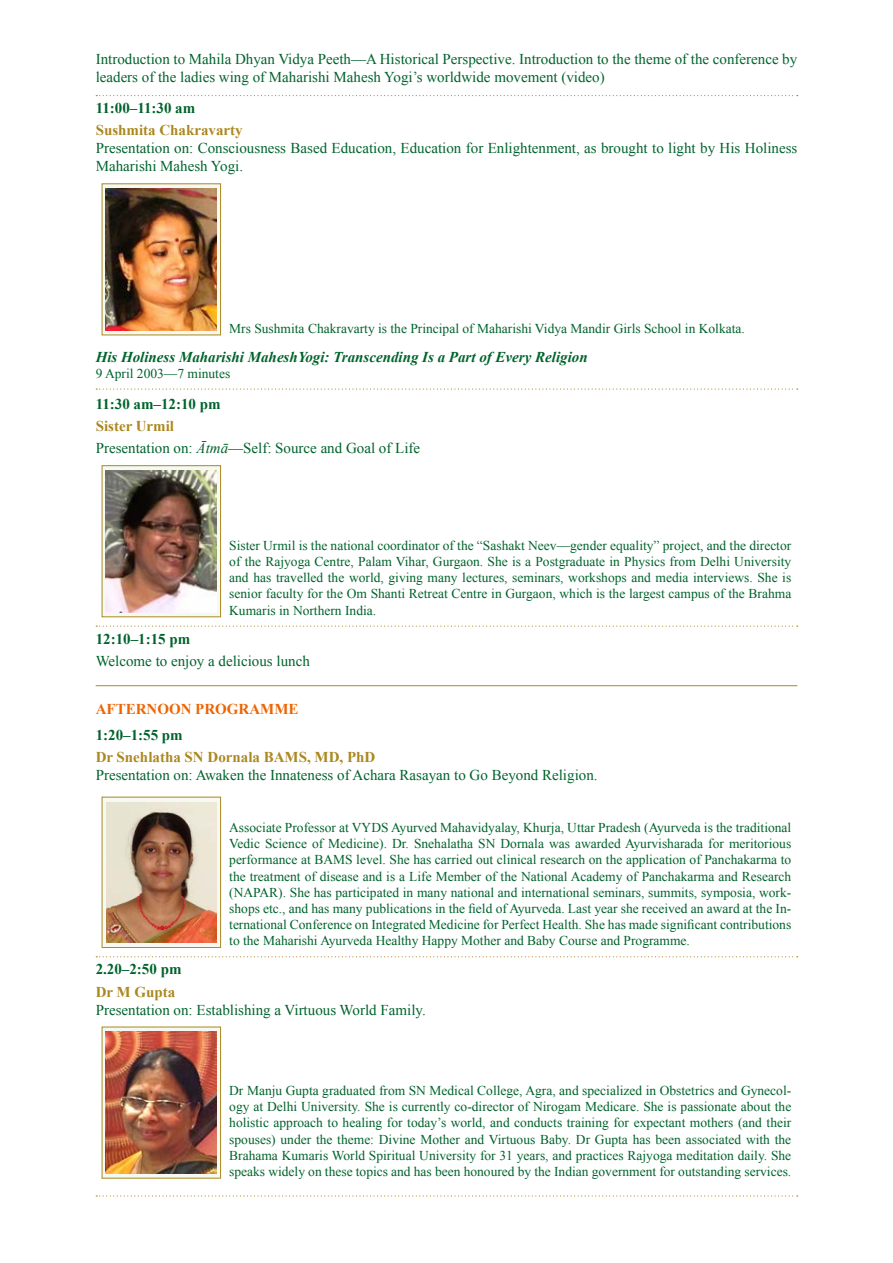
<style>
.page{position:relative;width:893px;height:1263px;background:#fff}
.page>*{position:absolute;margin:0;border:0;box-sizing:border-box;transform-origin:0 0}
.t1{font:15px/18px "Times New Roman";color:#00632c}
.t2{font:italic 700 15px "Times New Roman";color:#00632c}
.t3{font:700 15px "Times New Roman";color:#00632c}
.t4{font:700 15px "Times New Roman";color:#ab8820}
.t5{font:700 15px "Times New Roman";color:#ec6502}
.t6{font:13.5px/16.2px "Times New Roman";color:#00632c;text-align:justify}
.s1{font-weight:700;color:#ab8820}
.s2{font-style:italic}
</style>
<div class="page">
<svg style="left:96px;top:95px;width:702px;height:1px"></svg>
<svg style="left:96px;top:388px;width:702px;height:2px"></svg>
<svg style="left:96px;top:625px;width:702px;height:2px"></svg>
<hr style="left:96px;top:685px;width:701px;height:1px;background:#ab8820">
<svg style="left:96px;top:956px;width:702px;height:1px"></svg>
<svg style="left:96px;top:1195px;width:702px;height:1px"></svg>
<svg style="left:104px;top:185px;width:115px;height:148px"></svg>
<img style="left:106px;top:188px;width:111px;height:142px">
<div style="left:102px;top:466px;width:119px;height:151px;background:#f5f9f2"></div>
<img style="left:106px;top:470px;width:111px;height:142px">
<div style="left:102px;top:465px;width:119px;height:152px;border:1px solid #ab8820"></div>
<svg style="left:104px;top:799px;width:115px;height:147px;fill:#f5f9f2"></svg>
<img style="left:106px;top:802px;width:110px;height:140px">
<div style="left:102px;top:797px;width:119px;height:151px;border:1px solid #ab8820"></div>
<svg style="left:104px;top:1029px;width:115px;height:147px"></svg>
<img style="left:106px;top:1032px;width:111px;height:141px">
<p class="t1" style="left:96px;top:50px;width:703px">Introduction to Mahila Dhyan Vidya Peeth—A Historical Perspective. Introduction to the theme of the conference by leaders of the ladies wing of Maharishi Mahesh Yogi’s worldwide movement (video)</p>
<p class="t3" style="left:96px;top:98px;width:101px">11:00–11:30 am</p>
<p class="t4" style="left:96px;top:120px;width:149px">Sushmita Chakravarty</p>
<p class="t1" style="left:96px;top:139px;width:703px">Presentation on: Consciousness Based Education, Education for Enlightenment, as brought to light by His Holiness<br>Maharishi Mahesh Yogi.</p>
<p class="t6" style="left:229px;top:320px;width:517px">Mrs Sushmita Chakravarty is the Principal of Maharishi Vidya Mandir Girls School in Kolkata.</p>
<p class="t2" style="left:96px;top:346px;width:494px">His Holiness Maharishi MaheshYogi: Transcending Is a Part of Every Religion</p>
<p class="t6" style="left:96px;top:365px;width:136px">9 April 2003—7 minutes</p>
<p class="t3" style="left:96px;top:393px;width:126px">11:30 am–12:10 pm</p>
<p class="t1" style="left:96px;top:415px;width:326px;line-height:22.2px"><span class="s1">Sister Urmil<br></span>Presentation on: <span class="s2">Ātmā</span>—Self: Source and Goal of Life</p>
<p class="t6" style="left:229px;top:537px;width:564px">Sister Urmil is the national coordinator of the “Sashakt Neev—gender equality” project, and the director of the Rajyoga Centre, Palam Vihar, Gurgaon. She is a Postgraduate in Physics from Delhi University and has travelled the world, giving many lectures, seminars, workshops and media interviews. She is senior faculty for the Om Shanti Retreat Centre in Gurgaon, which is the largest campus of the Brahma Kumaris in Northern India.</p>
<p class="t3" style="left:96px;top:628px;width:96px">12:10–1:15 pm</p>
<p class="t1" style="left:96px;top:652px;width:216px">Welcome to enjoy a delicious lunch</p>
<p class="t5" style="left:96px;top:698px;width:204px">AFTERNOON PROGRAMME</p>
<p class="t3" style="left:96px;top:725px;width:89px">1:20–1:55 pm</p>
<p class="t4" style="left:96px;top:747px;width:281px">Dr Snehlatha SN Dornala BAMS, MD, PhD</p>
<p class="t1" style="left:96px;top:766px;width:503px">Presentation on: Awaken the Innateness of Achara Rasayan to Go Beyond Religion.</p>
<p class="t6" style="left:229px;top:819px;width:564px">Associate Professor at VYDS Ayurved Mahavidyalay, Khurja, Uttar Pradesh (Ayurveda is the traditional Vedic Science of Medicine). Dr. Snehalatha SN Dornala was awarded Ayurvisharada for meritorious performance at BAMS level. She has carried out clinical research on the application of Panchakarma to the treatment of disease and is a Life Member of the National Academy of Panchakarma and Research (NAPAR). She has participated in many national and international seminars, summits, symposia, work&shy;shops etc., and has many publications in the field of Ayurveda. Last year she received an award at the In&shy;ternational Conference on Integrated Medicine for Perfect Health. She has made significant contributions to the Maharishi Ayurveda Healthy Happy Mother and Baby Course and Programme.</p>
<p class="t3" style="left:96px;top:959px;width:87px">2.20–2:50 pm</p>
<p class="t4" style="left:96px;top:981px;width:81px">Dr M Gupta</p>
<p class="t1" style="left:96px;top:1000px;width:332px">Presentation on: Establishing a Virtuous World Family.</p>
<p class="t6" style="left:229px;top:1082px;width:564px">Dr Manju Gupta graduated from SN Medical College, Agra, and specialized in Obstetrics and Gynecol&shy;ogy at Delhi University. She is currently co-director of Nirogam Medicare. She is passionate about the holistic approach to healing for today’s world, and conducts training for expectant mothers (and their spouses) under the theme: Divine Mother and Virtuous Baby. Dr Gupta has been associated with the Brahama Kumaris World Spiritual University for 31 years, and practices Rajyoga meditation daily. She speaks widely on these topics and has been honoured by the Indian government for outstanding services.</p>
</div>
